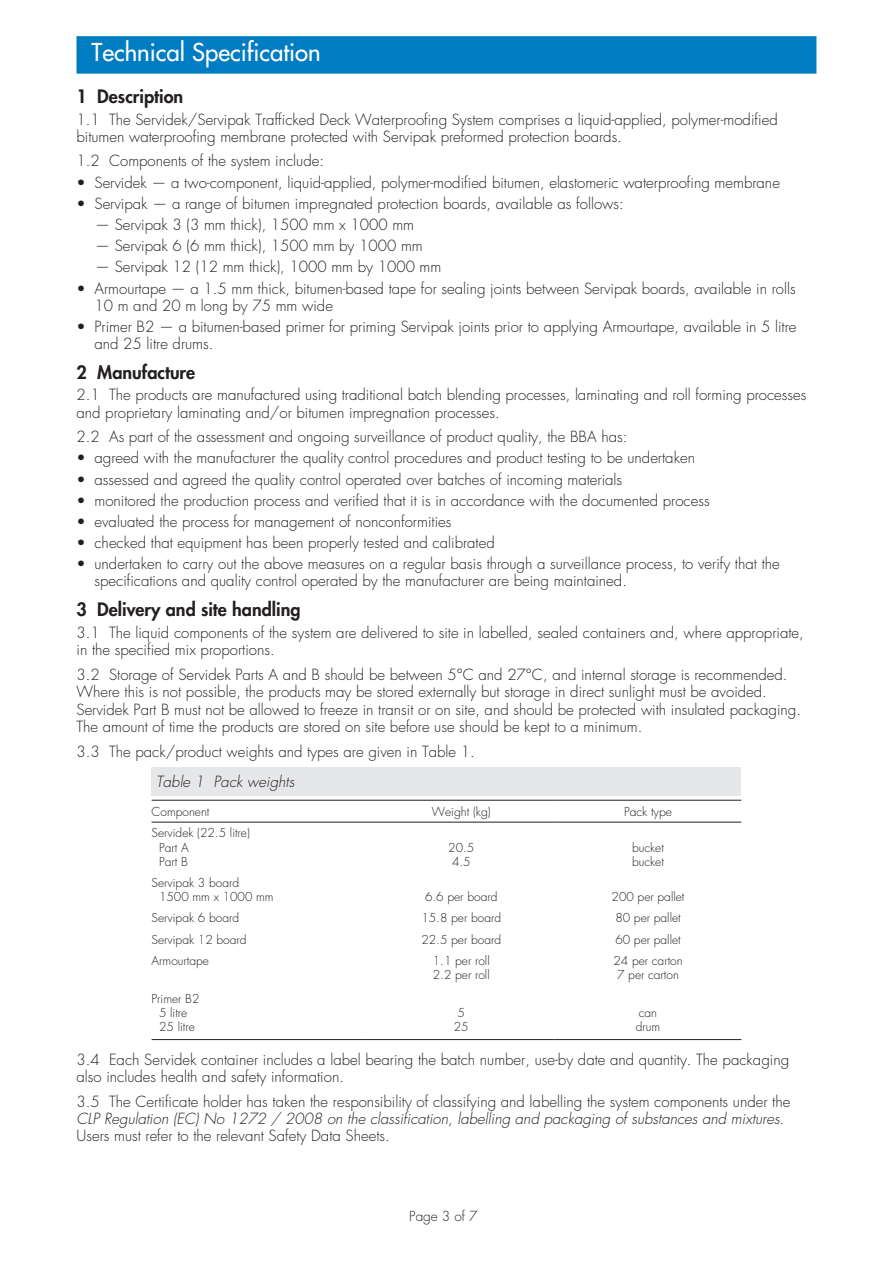
<style>
.page{position:relative;width:893px;height:1263px;background:#fff}
.page>*{position:absolute;margin:0;border:0;box-sizing:border-box;transform-origin:0 0}
.t1{font:24px "Futura";color:#fff}
.t2{font:800 18px "Futura";color:#231f20}
.t3{font:300 15px/17.2px "Futura";color:#231f20}
.t4{font:italic 300 15px "Futura";color:#231f20}
.t5{font:300 13.5px "Futura";color:#231f20}
.t6{font:300 12px/14.2px "Futura";color:#231f20}
.s1{font-style:italic}
</style>
<div class="page">
<div style="left:76px;top:36px;width:740px;height:38px;background:#007cc2"></div>
<div style="left:152px;top:767px;width:589px;height:29px;background:#e6e7e9"></div>
<hr style="left:152px;top:1039px;width:216px;height:1px;background:#231f20">
<hr style="left:368px;top:1039px;width:187px;height:1px;background:#231f20">
<hr style="left:555px;top:1039px;width:186px;height:1px;background:#231f20">
<hr style="left:152px;top:800px;width:216px;height:1px;background:#231f20">
<hr style="left:368px;top:800px;width:187px;height:1px;background:#231f20">
<hr style="left:555px;top:800px;width:186px;height:1px;background:#231f20">
<hr style="left:152px;top:822px;width:216px;height:1px;background:#231f20">
<hr style="left:368px;top:822px;width:187px;height:1px;background:#231f20">
<hr style="left:555px;top:822px;width:186px;height:1px;background:#231f20">
<h1 class="t1" style="left:92px;top:37px;width:231px">Technical Specification</h1>
<p class="t2" style="left:76px;top:85px;width:108px">1 Description</p>
<p class="t3" style="left:76px;top:111px;width:703px">1.1 The Servidek/Servipak Trafficked Deck Waterproofing System comprises a liquid-applied, polymer-modified bitumen waterproofing membrane protected with Servipak preformed protection boards.</p>
<p class="t3" style="left:76px;top:153px;width:249px">1.2 Components of the system include:</p>
<p class="t3" style="left:76px;top:174px;width:705px">• Servidek — a two-component, liquid-applied, polymer-modified bitumen, elastomeric waterproofing membrane</p>
<p class="t3" style="left:76px;top:195px;width:549px">• Servipak — a range of bitumen impregnated protection boards, available as follows:</p>
<p class="t3" style="left:95px;top:216px;width:320px">— Servipak 3 (3 mm thick), 1500 mm x 1000 mm</p>
<p class="t3" style="left:95px;top:238px;width:329px">— Servipak 6 (6 mm thick), 1500 mm by 1000 mm</p>
<p class="t3" style="left:95px;top:259px;width:348px">— Servipak 12 (12 mm thick), 1000 mm by 1000 mm</p>
<p class="t3" style="left:94px;top:280px;width:703px;text-indent:-18px">• Armourtape — a 1.5 mm thick, bitumen-based tape for sealing joints between Servipak boards, available in rolls<br>10 m and 20 m long by 75 mm wide</p>
<p class="t3" style="left:94px;top:318px;width:704px;text-indent:-18px">• Primer B2 — a bitumen-based primer for priming Servipak joints prior to applying Armourtape, available in 5 litre and 25 litre drums.</p>
<p class="t2" style="left:76px;top:361px;width:120px">2 Manufacture</p>
<p class="t3" style="left:76px;top:387px;width:731px">2.1 The products are manufactured using traditional batch blending processes, laminating and roll forming processes and proprietary laminating and/or bitumen impregnation processes.</p>
<p class="t3" style="left:76px;top:428px;width:552px">2.2 As part of the assessment and ongoing surveillance of product quality, the BBA has:</p>
<p class="t3" style="left:76px;top:450px;width:620px">• agreed with the manufacturer the quality control procedures and product testing to be undertaken</p>
<p class="t3" style="left:76px;top:471px;width:547px">• assessed and agreed the quality control operated over batches of incoming materials</p>
<p class="t3" style="left:76px;top:492px;width:635px">• monitored the production process and verified that it is in accordance with the documented process</p>
<p class="t3" style="left:76px;top:513px;width:376px">• evaluated the process for management of nonconformities</p>
<p class="t3" style="left:76px;top:534px;width:420px">• checked that equipment has been properly tested and calibrated</p>
<p class="t3" style="left:94px;top:556px;width:687px;text-indent:-18px">• undertaken to carry out the above measures on a regular basis through a surveillance process, to verify that the specifications and quality control operated by the manufacturer are being maintained.</p>
<p class="t2" style="left:76px;top:598px;width:226px">3 Delivery and site handling</p>
<p class="t3" style="left:76px;top:624px;width:729px">3.1 The liquid components of the system are delivered to site in labelled, sealed containers and, where appropriate, in the specified mix proportions.</p>
<p class="t3" style="left:76px;top:666px;width:726px">3.2 Storage of Servidek Parts A and B should be between 5°C and 27°C, and internal storage is recommended.<br>Where this is not possible, the products may be stored externally but storage in direct sunlight must be avoided.<br>Servidek Part B must not be allowed to freeze in transit or on site, and should be protected with insulated packaging.<br>The amount of time the products are stored on site before use should be kept to a minimum.</p>
<p class="t3" style="left:76px;top:743px;width:400px">3.3 The pack/product weights and types are given in Table 1.</p>
<p class="t4" style="left:156px;top:773px;width:140px">Table 1 Pack weights</p>
<p class="t6" style="left:152px;top:805px;width:59px">Component</p>
<p class="t6" style="left:432px;top:805px;width:60px">Weight (kg)</p>
<p class="t6" style="left:624px;top:805px;width:49px">Pack type</p>
<p class="t6" style="left:159px;top:826px;width:92px;text-indent:-7px">Servidek (22.5 litre)<br>Part A<br>Part B</p>
<p class="t6" style="left:448px;top:840px;width:28px;text-align:center">20.5<br>4.5</p>
<p class="t6" style="left:632px;top:840px;width:33px">bucket bucket</p>
<p class="t6" style="left:159px;top:876px;width:116px;text-indent:-7px">Servipak 3 board<br>1500 mm x 1000 mm</p>
<p class="t6" style="left:425px;top:890px;width:74px">6.6 per board</p>
<p class="t6" style="left:612px;top:890px;width:74px">200 per pallet</p>
<p class="t6" style="left:152px;top:911px;width:89px">Servipak 6 board</p>
<p class="t6" style="left:421px;top:911px;width:81px">15.8 per board</p>
<p class="t6" style="left:615px;top:911px;width:67px">80 per pallet</p>
<p class="t6" style="left:152px;top:932px;width:96px">Servipak 12 board</p>
<p class="t6" style="left:421px;top:932px;width:81px">22.5 per board</p>
<p class="t6" style="left:615px;top:932px;width:67px">60 per pallet</p>
<p class="t6" style="left:152px;top:953px;width:59px">Armourtape</p>
<p class="t6" style="left:433px;top:953px;width:58px">1.1 per roll<br>2.2 per roll</p>
<p class="t6" style="left:613px;top:953px;width:71px;text-align:center">24 per carton<br>7 per carton</p>
<p class="t6" style="left:152px;top:991px;width:49px;text-align:center">Primer B2<br>5 litre<br>25 litre</p>
<p class="t6" style="left:454px;top:1006px;width:16px;text-align:center">5<br>25</p>
<p class="t6" style="left:636px;top:1006px;width:26px">can drum</p>
<p class="t3" style="left:76px;top:1051px;width:714px">3.4 Each Servidek container includes a label bearing the batch number, use-by date and quantity. The packaging also includes health and safety information.</p>
<p class="t3" style="left:76px;top:1093px;width:715px">3.5 The Certificate holder has taken the responsibility of classifying and labelling the system components under the<br><span class="s1">CLP Regulation (EC) No 1272 / 2008 on the classification, labelling and packaging of substances and mixtures</span>.<br>Users must refer to the relevant Safety Data Sheets.</p>
<p class="t5" style="left:409px;top:1208px;width:70px">Page 3 of 7</p>
</div>
